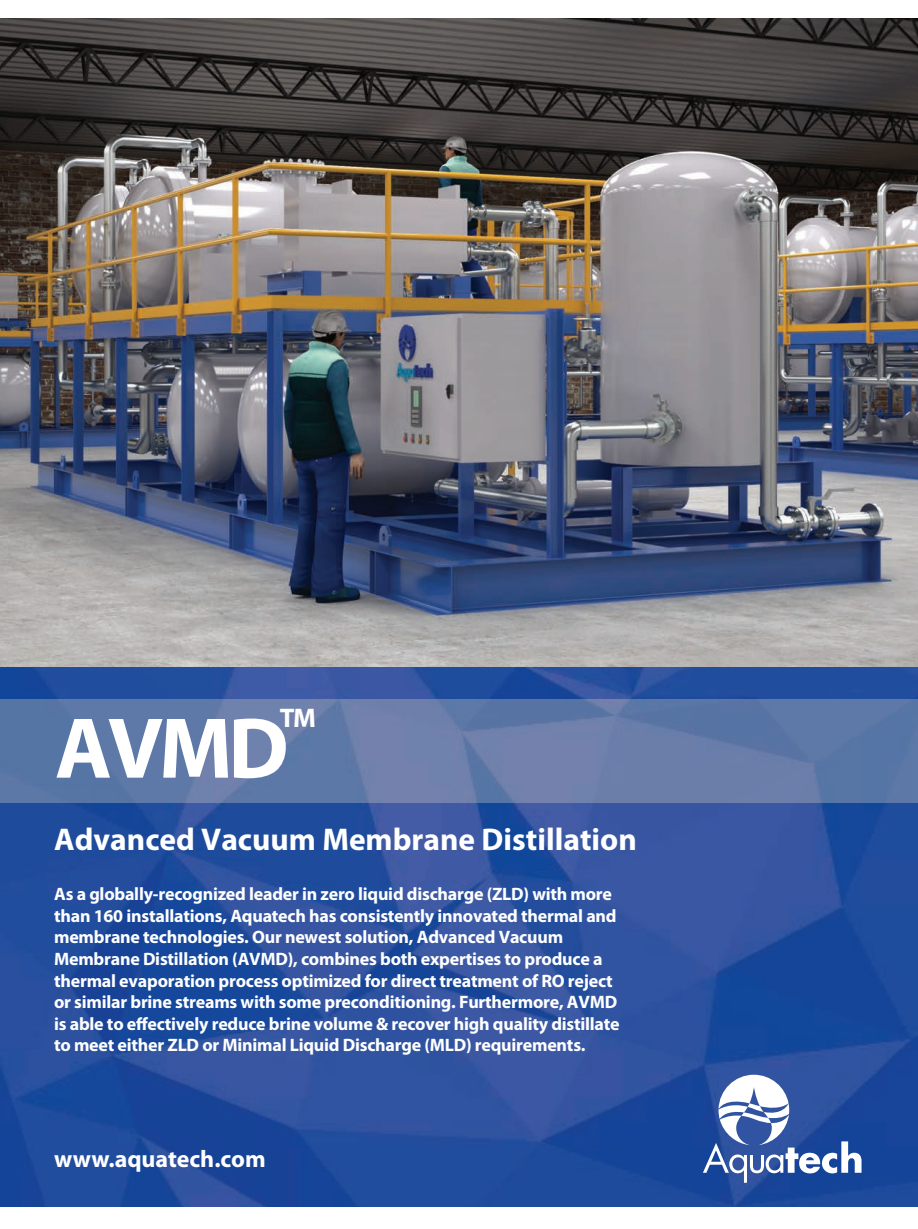
<style>
.page{position:relative;width:918px;height:1229px;background:#fff}
.page>*{position:absolute;margin:0;border:0;box-sizing:border-box;transform-origin:0 0}
.t1{font:700 87px "Myriad Pro";color:#fff}
.t2{font:700 31.5px "Myriad Pro";color:#fff}
.t3{font:700 27px "Myriad Pro";color:#fff}
.t4{font:700 24px "Myriad Pro";color:#fff}
.t5{font:700 18px/21.6px "Myriad Pro";letter-spacing:-.015em;color:#fff}
</style>
<div class="page">
<img style="left:0;top:18px;width:918px;height:649px">
<svg style="left:0;top:667px;width:918px;height:539px;background:#264e9d"></svg>
<svg style="left:0;top:699px;width:918px;height:104px;background:#637aa8"></svg>
<svg style="left:703px;top:1074px;width:159px;height:108px"></svg>
<h3 class="t3" style="left:280px;top:703px;width:38px">TM</h3>
<h1 class="t1" style="left:55px;top:699px;width:235px">AVMD</h1>
<h2 class="t2" style="left:54px;top:821px;width:584px">Advanced Vacuum Membrane Distillation</h2>
<p class="t5" style="left:54px;top:883px;width:567px">As a globally-recognized leader in zero liquid discharge (ZLD) with more than 160 installations, Aquatech has consistently innovated thermal and membrane technologies. Our newest solution, Advanced Vacuum Membrane Distillation (AVMD), combines both expertises to produce a thermal evaporation process optimized for direct treatment of RO reject or similar brine streams with some preconditioning. Furthermore, AVMD is able to effectively reduce brine volume &amp; recover high quality distillate to meet either ZLD or Minimal Liquid Discharge (MLD) requirements.</p>
<h3 class="t4" style="left:54px;top:1145px;width:213px">www.aquatech.com</h3>
</div>
